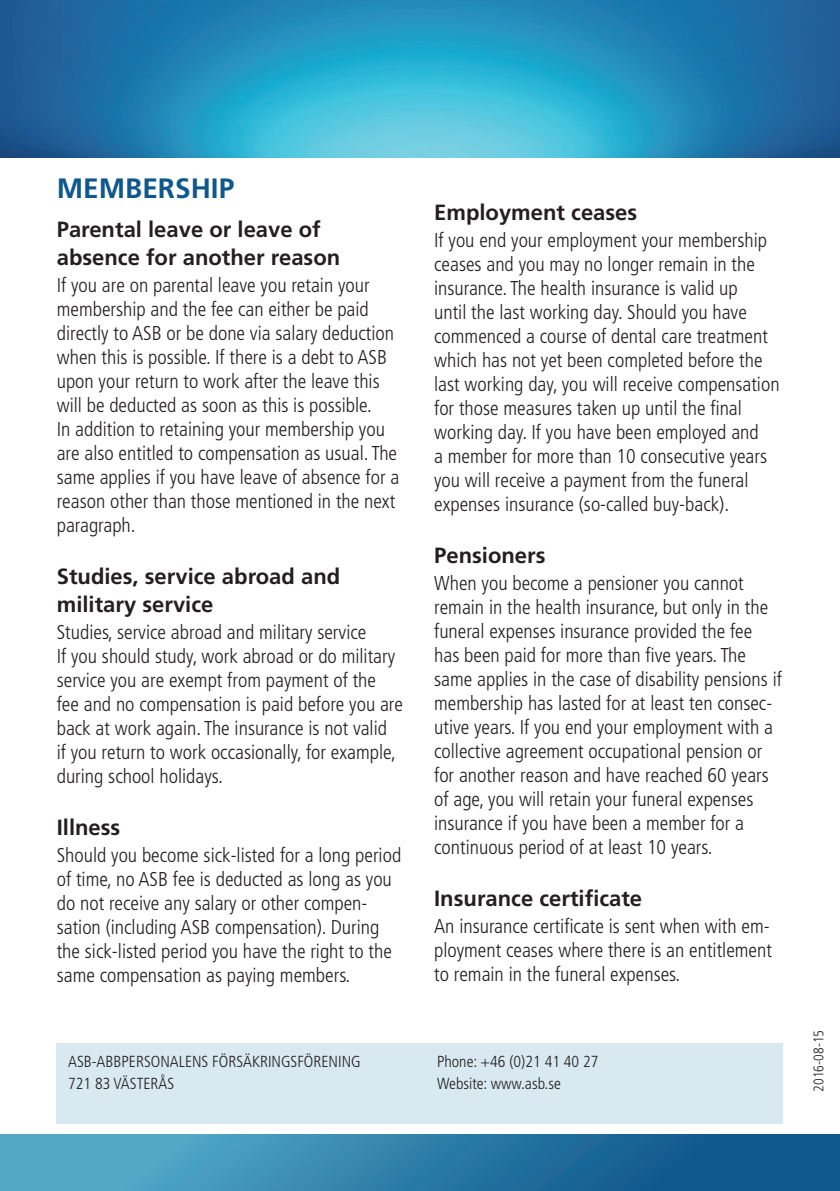
<style>
.page{position:relative;width:840px;height:1191px;background:#fff}
.page>*{position:absolute;margin:0;border:0;box-sizing:border-box;transform-origin:0 0}
.Blå_rubrik{font:700 28px "Frutiger LT Std";color:#0e588e}
.Rubrik{font:700 22px/28px "Frutiger LT Std";color:#231f20}
.t1{font:300 condensed 20px/24px "Frutiger LT Std";color:#231f20}
.t2{font:300 condensed 16px/22px "Frutiger LT Std";color:#231f20}
.t3{font:300 condensed 14px "Frutiger LT Std";color:#231f20}
</style>
<div class="page">
<img style="left:0;top:0;width:839px;height:158px">
<div style="left:0;top:1134px;width:839px;height:57px;background:linear-gradient(to right,#5cb3ce,#034b84)"></div>
<div style="left:57px;top:1043px;width:725px;height:81px;background:#d9e9f1"></div>
<p class="Blå_rubrik" style="left:57px;top:172px;width:179px">MEMBERSHIP</p>
<p class="Rubrik" style="left:57px;top:215px;width:285px">Parental leave or leave of absence for another reason</p>
<p class="t1" style="left:57px;top:273px;width:344px">If you are on parental leave you retain your membership and the fee can either be paid directly to ASB or be done via salary deduction when this is possible. If there is a debt to ASB upon your return to work after the leave this will be deducted as soon as this is possible.<br>In addition to retaining your membership you are also entitled to compensation as usual. The same applies if you have leave of absence for a reason other than those mentioned in the next paragraph.</p>
<p class="Rubrik" style="left:57px;top:562px;width:285px">Studies, service abroad and military service</p>
<p class="t1" style="left:57px;top:620px;width:311px">Studies, service abroad and military service</p>
<p class="t1" style="left:57px;top:644px;width:347px">If you should study, work abroad or do military service you are exempt from payment of the fee and no compensation is paid before you are back at work again. The insurance is not valid<br>if you return to work occasionally, for example, during school holidays.</p>
<p class="Rubrik" style="left:57px;top:813px;width:65px">Illness</p>
<p class="t1" style="left:57px;top:843px;width:346px">Should you become sick-listed for a long period of time, no ASB fee is deducted as long as you do not receive any salary or other compen&shy;sation (including ASB compensation). During the sick-listed period you have the right to the same compensation as paying members.</p>
<p class="t2" style="left:68px;top:1050px;width:294px">ASB-ABBPERSONALENS FÖRSÄKRINGSFÖRENING</p>
<p class="t2" style="left:68px;top:1072px;width:108px">721 83 VÄSTERÅS</p>
<p class="Rubrik" style="left:434px;top:198px;width:204px">Employment ceases</p>
<p class="t1" style="left:434px;top:228px;width:347px">If you end your employment your membership ceases and you may no longer remain in the insurance. The health insurance is valid up<br>until the last working day. Should you have commenced a course of dental care treatment which has not yet been completed before the last working day, you will receive compensation for those measures taken up until the final working day. If you have been employed and<br>a member for more than 10 consecutive years you will receive a payment from the funeral expenses insurance (so-called buy-back).</p>
<p class="Rubrik" style="left:434px;top:541px;width:113px">Pensioners</p>
<p class="t1" style="left:434px;top:571px;width:349px">When you become a pensioner you cannot remain in the health insurance, but only in the funeral expenses insurance provided the fee has been paid for more than five years. The same applies in the case of disability pensions if membership has lasted for at least ten consec&shy;utive years. If you end your employment with a collective agreement occupational pension or for another reason and have reached 60 years of age, you will retain your funeral expenses insurance if you have been a member for a continuous period of at least 10 years.</p>
<p class="Rubrik" style="left:434px;top:884px;width:209px">Insurance certificate</p>
<p class="t1" style="left:434px;top:914px;width:339px;text-align:justify">An insurance certificate is sent when with em&shy;ployment ceases where there is an entitlement to remain in the funeral expenses.</p>
<p class="t2" style="left:437px;top:1050px;width:163px">Phone: +46 (0)21 41 40 27<br>Website: www.asb.se</p>
<p class="t3" style="left:810px;top:1091px;width:64px;rotate:-90deg">2016-08-15</p>
</div>
